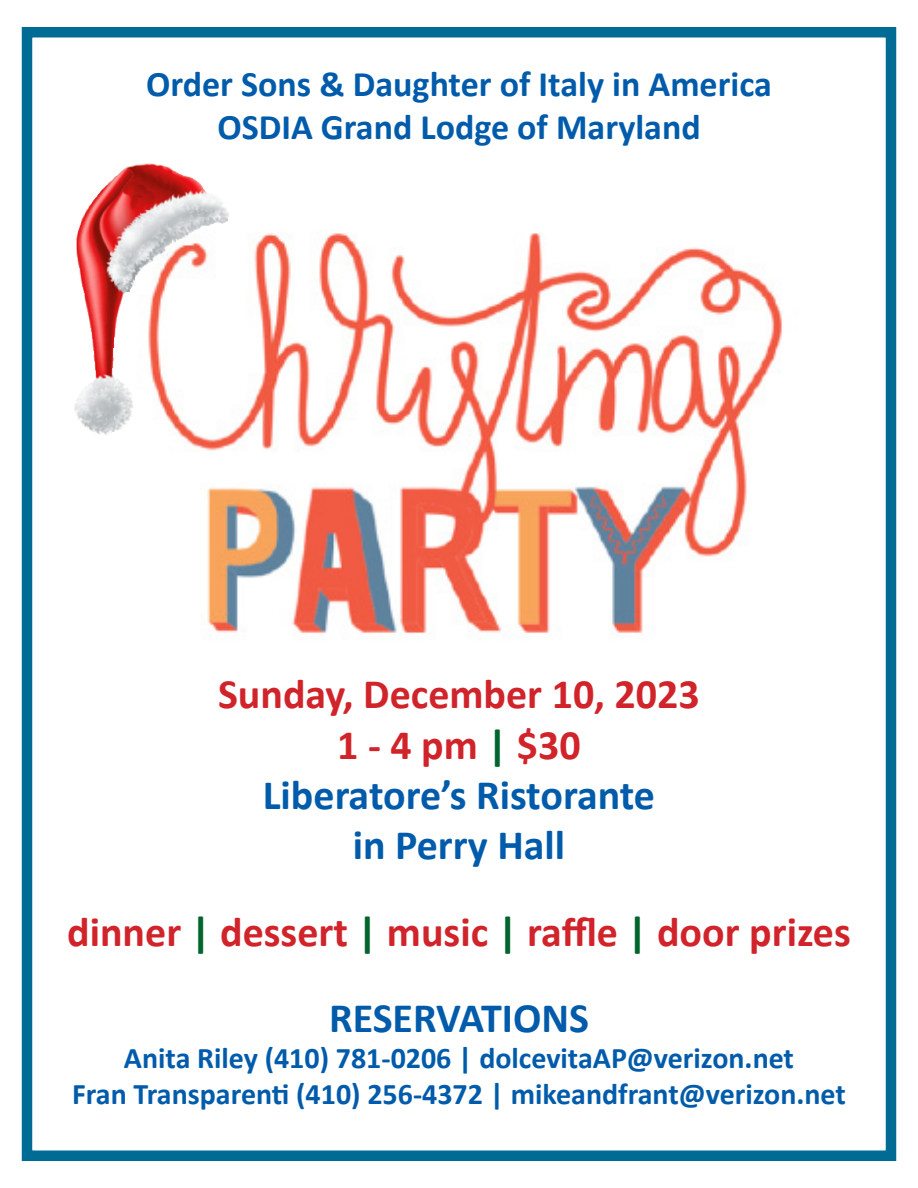
<style>
.page{position:relative;width:918px;height:1188px;background:#fff}
.page>*{position:absolute;margin:0;border:0;box-sizing:border-box;transform-origin:0 0}
.t1{font:700 42px "Calibri";color:#d1232a}
.t2{font:700 42px "Calibri";color:#015bab}
.t3{font:700 36px "Calibri";color:#015bab}
.t4{font:700 30px "Calibri";color:#015bab}
.s1{color:#00642d}
</style>
<div class="page">
<div style="left:22px;top:27px;width:874px;height:1134px;border:10px solid #006c95"></div>
<img style="left:186px;top:233px;width:596px;height:405px">
<img style="left:74px;top:163px;width:163px;height:277px">
<p class="t3" style="left:146px;top:59px;width:627px">Order Sons &amp; Daughter of Italy in America</p>
<p class="t3" style="left:217px;top:102px;width:485px">OSDIA Grand Lodge of Maryland</p>
<p class="t1" style="left:218px;top:664px;width:483px">Sunday, December 10, 2023</p>
<p class="t1" style="left:337px;top:715px;width:245px">1 - 4 pm <span class="s1">|</span> $30</p>
<p class="t2" style="left:263px;top:765px;width:394px">Liberatore’s Ristorante</p>
<p class="t2" style="left:353px;top:816px;width:214px">in Perry Hall</p>
<p class="t1" style="left:67px;top:902px;width:785px">dinner <span class="s1">|</span> dessert <span class="s1">|</span> music <span class="s1">|</span> raffle <span class="s1">|</span> door prizes</p>
<p class="t2" style="left:329px;top:988px;width:261px">RESERVATIONS</p>
<p class="t4" style="left:124px;top:1037px;width:672px">Anita Riley (410) 781-0206 | dolcevitaAP@verizon.net</p>
<p class="t4" style="left:72px;top:1073px;width:775px">Fran Transparenti (410) 256-4372 | mikeandfrant@verizon.net</p>
</div>
